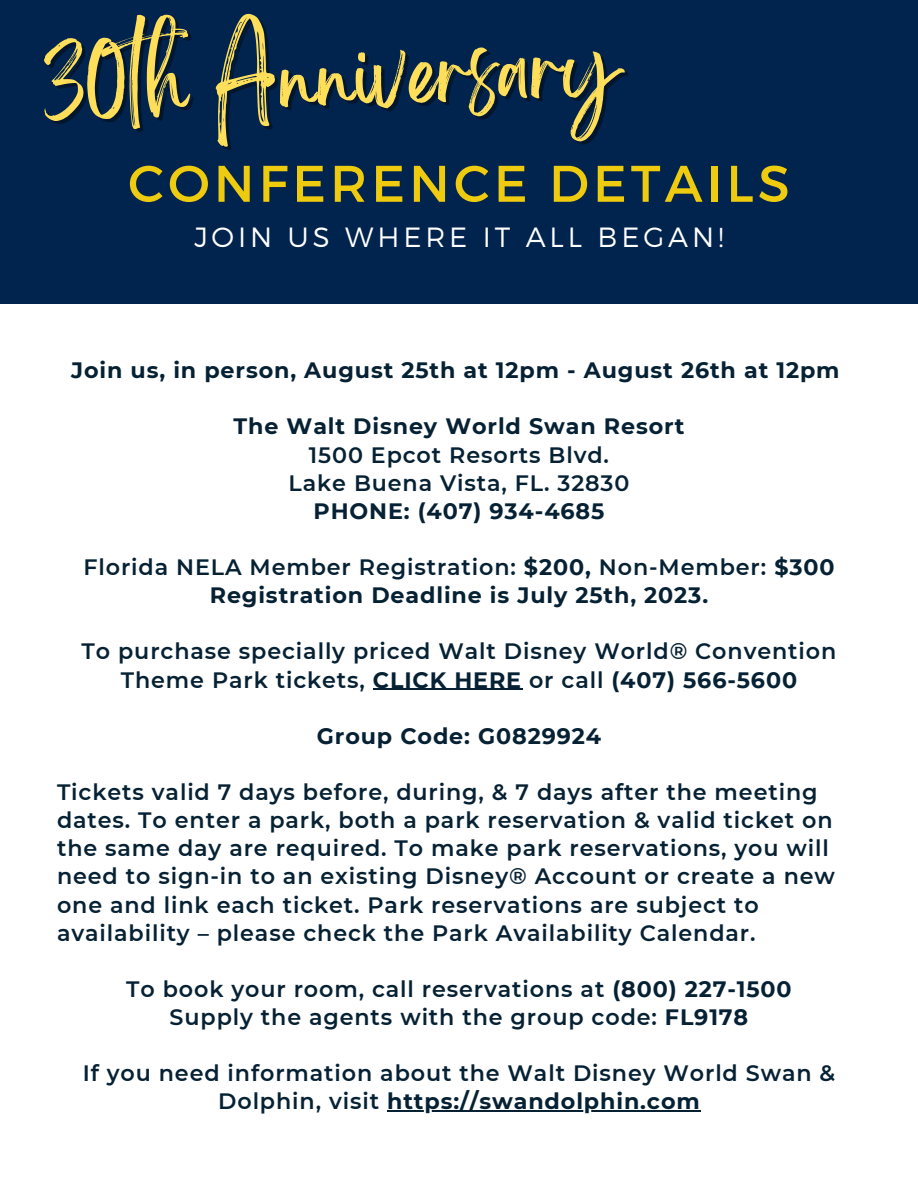
<style>
.page{position:relative;width:918px;height:1188px;background:#fff}
.page>*{position:absolute;margin:0;border:0;box-sizing:border-box;transform-origin:0 0}
.t1{font:75px "Brightwall";color:#ffde59}
.t2{font:51.45px "Montserrat";letter-spacing:.08em;color:#efcb0f}
.t3{font:300 27.75px "Montserrat";letter-spacing:.14em;color:#fff}
.t4{font:600 22.2px/28.2px "Montserrat";letter-spacing:.04em;color:#062133;text-align:center}
.t5{font:700 22.2px/28.2px "Montserrat";letter-spacing:.04em;color:#062133;text-align:center}
.s1{font-weight:600}
.s2{font-weight:700}
</style>
<div class="page">
<div style="left:0;top:0;width:918px;height:304px;background:#00244e"></div>
<hr style="left:373px;top:689px;width:149px;height:1px;background:#062133">
<hr style="left:387px;top:1111px;width:314px;height:1px;background:#062133">
<h1 class="t1" style="left:43px;top:59px;width:577px;rotate:-2deg">30th Anniversary</h1>
<h2 class="t2" style="left:128px;top:150px;width:663px">CONFERENCE DETAILS</h2>
<p class="t3" style="left:194px;top:219px;width:531px">JOIN US WHERE IT ALL BEGAN!</p>
<p class="t5" style="left:71px;top:356px;width:770px">Join us, in person, August 25th at 12pm - August 26th at 12pm</p>
<p class="t5" style="left:234px;top:412px;width:452px">The Walt Disney World Swan Resort</p>
<p class="t4" style="left:289px;top:440px;width:342px">1500 Epcot Resorts Blvd.<br>Lake Buena Vista, FL. 32830</p>
<p class="t5" style="left:314px;top:497px;width:292px">PHONE: (407) 934-4685</p>
<p class="t5" style="left:83px;top:553px;width:753px"><span class="s1">Florida NELA Member Registration:</span> $200, <span class="s1">Non-Member:</span> $300<br>Registration Deadline is July 25th, 2023.</p>
<p class="t4" style="left:82px;top:637px;width:756px">To purchase specially priced Walt Disney World® Convention<br>Theme Park tickets, <span class="s2">CLICK HERE</span> or call <span class="s2">(407) 566-5600</span></p>
<p class="t5" style="left:317px;top:722px;width:286px">Group Code: G0829924</p>
<p class="t4" style="left:57px;top:778px;width:779px;text-align:left">Tickets valid 7 days before, during, &amp; 7 days after the meeting dates. To enter a park, both a park reservation &amp; valid ticket on the same day are required. To make park reservations, you will need to sign-in to an existing Disney® Account or create a new one and link each ticket. Park reservations are subject to availability – please check the Park Availability Calendar.</p>
<p class="t4" style="left:126px;top:975px;width:667px">To book your room, call reservations at <span class="s2">(800) 227-1500<br></span>Supply the agents with the group code: <span class="s2">FL9178</span></p>
<p class="t4" style="left:83px;top:1059px;width:754px">If you need information about the Walt Disney World Swan &amp;<br>Dolphin, visit <span class="s2">https://swandolphin.com</span></p>
</div>
